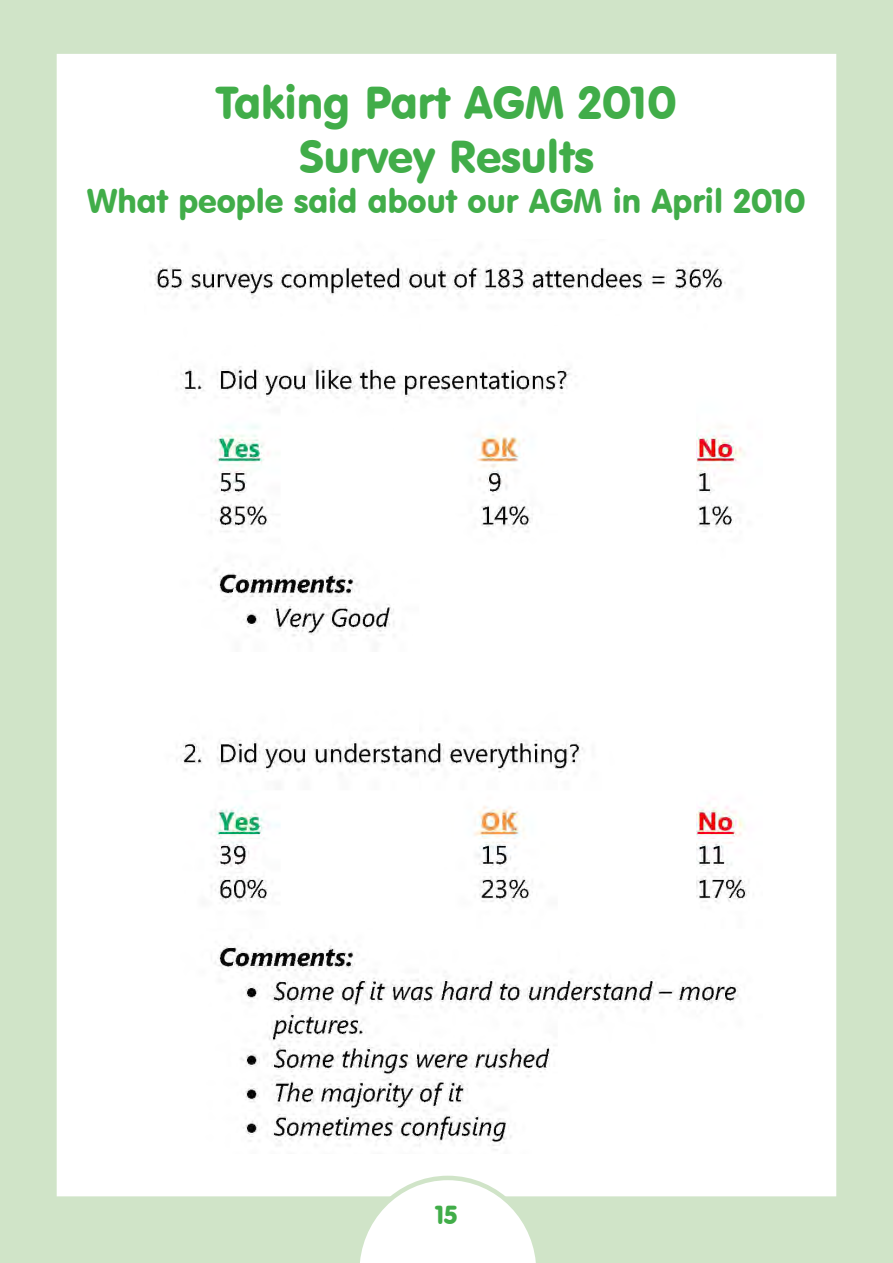
<style>
.page{position:relative;width:893px;height:1263px;background:#d0e4c8}
.page>*{position:absolute;margin:0;border:0;box-sizing:border-box;transform-origin:0 0}
.t1{font:45px/54px "VAG Rounded BT";color:#41ad49;text-align:center}
.t2{font:33px "VAG Rounded BT";color:#41ad49}
.t3{font:25.5px "VAG Rounded BT";color:#41ad49}
</style>
<div class="page">
<div style="left:57px;top:54px;width:779px;height:1142px;background:#fff"></div>
<svg style="left:355px;top:1176px;width:186px;height:87px"></svg>
<img style="left:150px;top:261px;width:599px;height:889px">
<h1 class="t1" style="left:216px;top:75px;width:462px">Taking Part AGM 2010<br>Survey Results</h1>
<p class="t2" style="left:87px;top:180px;width:720px">What people said about our AGM in April 2010</p>
<p class="t3" style="left:435px;top:1198px;width:24px">15</p>
</div>
